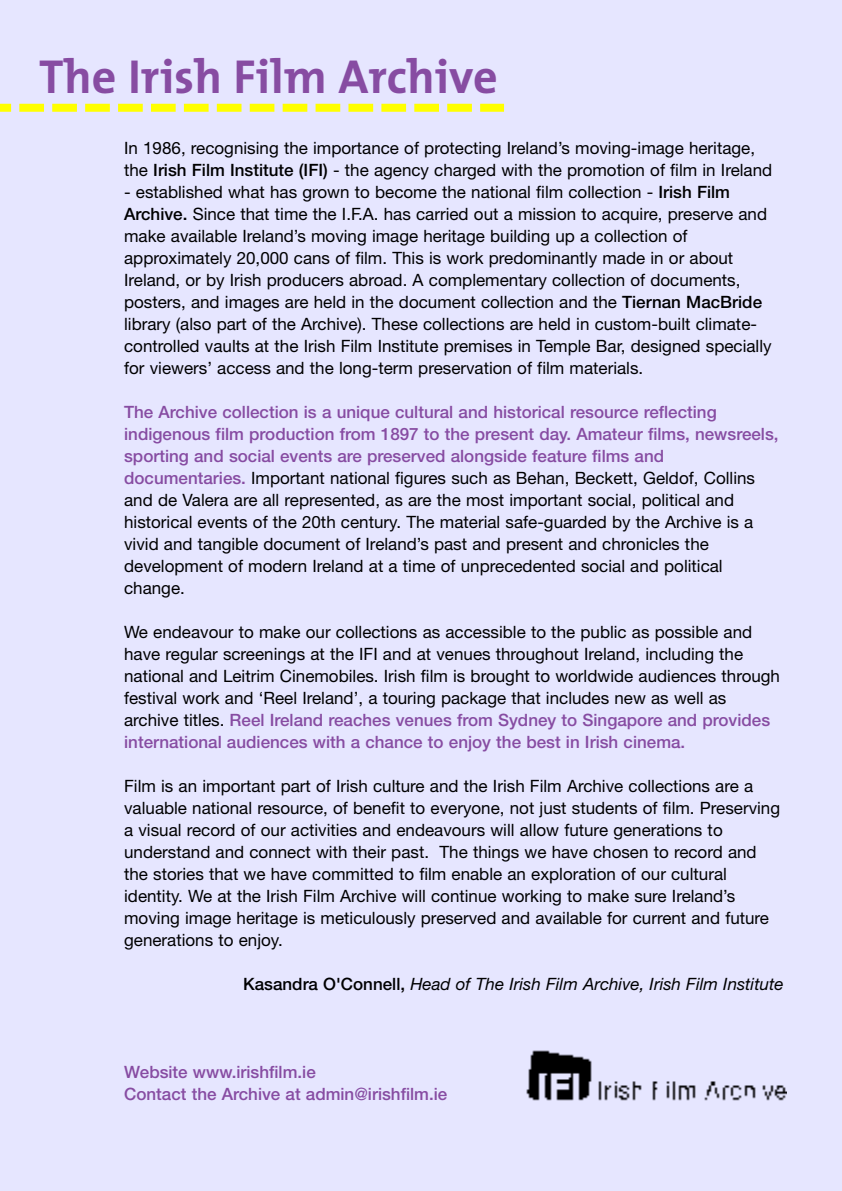
<style>
.page{position:relative;width:842px;height:1191px;background:#e6e6ff}
.page>*{position:absolute;margin:0;border:0;box-sizing:border-box;transform-origin:0 0}
.t1{font:700 48px "The Mix";color:#874ca2}
.t2{font:17px/22px "Helvetica Neue";color:#000}
.t3{font:italic 17px "Helvetica Neue";color:#000}
.t4{font:500 17px/22px "Helvetica Neue";color:#874ca2}
.s1{font-weight:500}
.s2{font-weight:500;color:#874ca2}
.s3{font-weight:500;font-style:normal}
</style>
<div class="page">
<svg style="left:11px;top:104px;width:461px;height:8px"></svg>
<div style="left:0;top:104px;width:11px;height:8px;background:#ff0"></div>
<div style="left:480px;top:104px;width:24px;height:8px;background:#ff0"></div>
<img style="left:526px;top:1050px;width:261px;height:51px">
<h1 class="t1" style="left:39px;top:60px;width:460px">The Irish Film Archive</h1>
<p class="t2" style="left:124px;top:138px;width:650px">In 1986, recognising the importance of protecting Ireland’s moving-image heritage, the <span class="s1">Irish Film Institute (IFI)</span> - the agency charged with the promotion of film in Ireland</p>
<p class="t2" style="left:124px;top:182px;width:649px">- established what has grown to become the national film collection - <span class="s1">Irish Film Archive.</span> Since that time the I.F.A. has carried out a mission to acquire, preserve and make available Ireland’s moving image heritage building up a collection of approximately 20,000 cans of film. This is work predominantly made in or about Ireland, or by Irish producers abroad. A complementary collection of documents, posters, and images are held in the document collection and the <span class="s1">Tiernan MacBride </span>library (also part of the Archive). These collections are held in custom-built climate&shy;controlled vaults at the Irish Film Institute premises in Temple Bar, designed specially for viewers’ access and the long-term preservation of film materials.</p>
<p class="t2" style="left:124px;top:402px;width:656px"><span class="s2">The Archive collection is a unique cultural and historical resource reflecting indigenous film production from 1897 to the present day. Amateur films, newsreels, sporting and social events are preserved alongside feature films and documentaries.</span> Important national figures such as Behan, Beckett, Geldof, Collins and de Valera are all represented, as are the most important social, political and historical events of the 20th century. The material safe-guarded by the Archive is a vivid and tangible document of Ireland’s past and present and chronicles the development of modern Ireland at a time of unprecedented social and political change.</p>
<p class="t2" style="left:124px;top:622px;width:657px">We endeavour to make our collections as accessible to the public as possible and have regular screenings at the IFI and at venues throughout Ireland, including the national and Leitrim Cinemobiles. Irish film is brought to worldwide audiences through festival work and ‘Reel Ireland’, a touring package that includes new as well as archive titles. <span class="s2">Reel Ireland reaches venues from Sydney to Singapore and provides international audiences with a chance to enjoy the best in Irish cinema.</span></p>
<p class="t2" style="left:124px;top:776px;width:657px">Film is an important part of Irish culture and the Irish Film Archive collections are a valuable national resource, of benefit to everyone, not just students of film. Preserving a visual record of our activities and endeavours will allow future generations to understand and connect with their past. The things we have chosen to record and the stories that we have committed to film enable an exploration of our cultural identity. We at the Irish Film Archive will continue working to make sure Ireland’s moving image heritage is meticulously preserved and available for current and future generations to enjoy.</p>
<p class="t3" style="left:243px;top:978px;width:542px"><span class="s3">Kasandra O'Connell,</span> Head of The Irish Film Archive, Irish Film Institute</p>
<p class="t4" style="left:124px;top:1062px;width:325px">Website www.irishfilm.ie<br>Contact the Archive at admin@irishfilm.ie</p>
</div>
